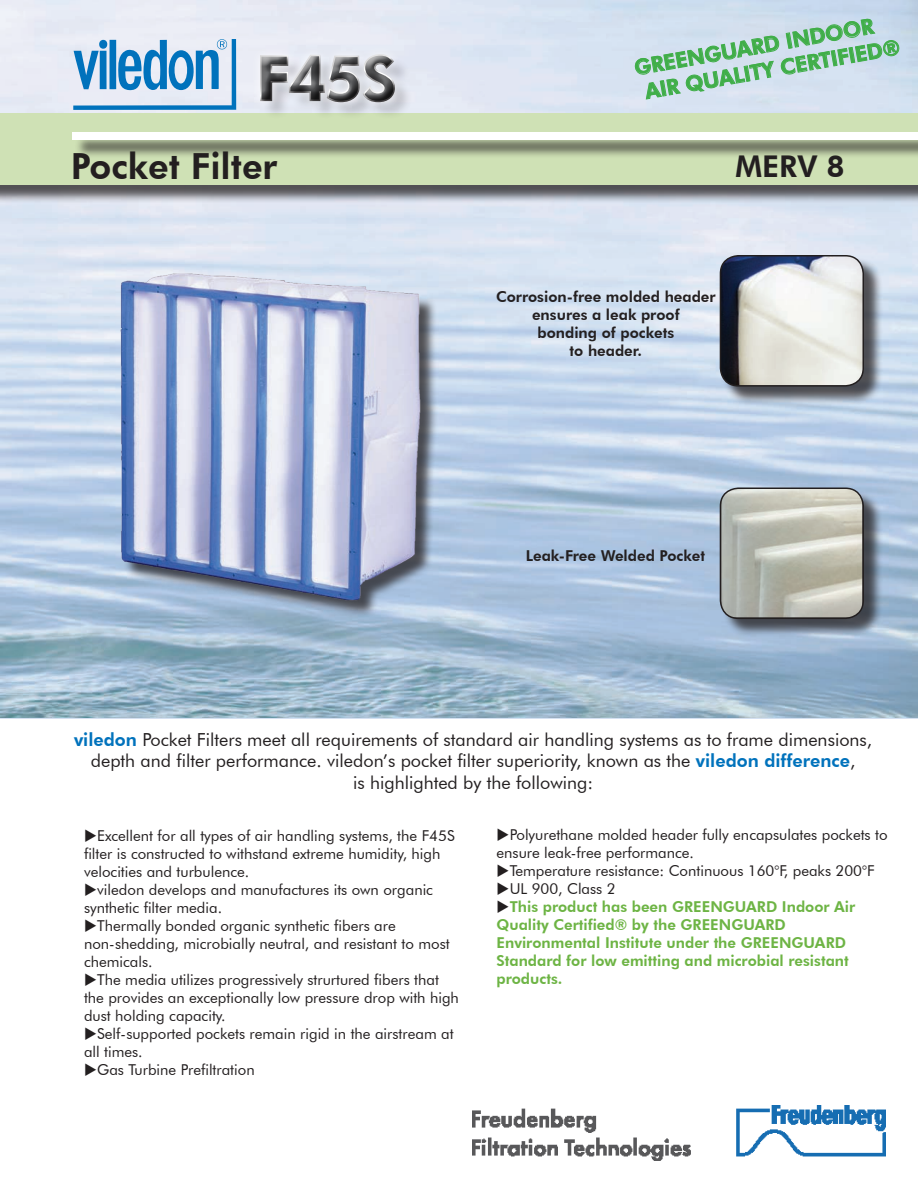
<style>
.page{position:relative;width:918px;height:1188px;background:#fff}
.page>*{position:absolute;margin:0;border:0;box-sizing:border-box;transform-origin:0 0}
.t1{font:800 60px "Futura BT";color:#57585a}
.t2{font:800 36px "Futura BT";color:#231f20}
.t3{font:800 30px "Futura BT";color:#231f20}
.t4{font:800 21px/25.2px "Futura BT";color:#40ae49}
.t5{font:18px/21.6px "Futura BT";color:#231f20;text-align:center}
.t6{font:15px/18px "Futura BT";color:#231f20}
.t7{font:800 15px/18px "Futura BT";color:#6db444}
.t8{font:800 15px/18px "Futura BT";color:#231f20;text-align:center}
.s1{font-weight:800;color:#0072bc}
.s2{color:#231f20}
</style>
<div class="page">
<img style="left:0;top:0;width:918px;height:718px">
<div style="left:722px;top:490px;width:167px;height:154px;background:#231f20;opacity:.75"></div>
<svg style="left:720px;top:488px;width:143px;height:130px;background:#bebfb4"></svg>
<div style="left:720px;top:488px;width:144px;height:131px;border:2px solid #231f20;border-radius:18px"></div>
<div style="left:722px;top:257px;width:167px;height:154px;background:#231f20;opacity:.75"></div>
<img style="left:720px;top:256px;width:143px;height:130px">
<div style="left:720px;top:255px;width:144px;height:132px;border:2px solid #231f20;border-radius:18px"></div>
<div style="left:122px;top:276px;width:525px;height:494px;background:#231f20;opacity:.75"></div>
<img style="left:41px;top:255px;width:503px;height:376px">
<div style="left:0;top:115px;width:918px;height:95px;background:#231f20;opacity:.75"></div>
<div style="left:0;top:113px;width:918px;height:72px;background:#cfe1b5"></div>
<img style="left:473px;top:1106px;width:413px;height:55px">
<div style="left:74px;top:135px;width:844px;height:30px;background:#231f20;opacity:.75"></div>
<div style="left:72px;top:132px;width:846px;height:8px;background:#fff"></div>
<svg style="left:634px;top:18px;width:266px;height:26px;background:#c3d9df"></svg>
<div style="left:262px;top:56px;width:656px;height:106px;background:#231f20;opacity:.19"></div>
<div style="left:250px;top:44px;width:668px;height:111px;background:#fff;opacity:.75"></div>
<div style="left:37px;top:35px;width:678px;height:87px;background:#231f20;opacity:.75"></div>
<h1 class="t1" style="left:257px;top:42px;width:141px">F45S</h1>
<h2 class="t2" style="left:71px;top:144px;width:208px">Pocket Filter</h2>
<h3 class="t4" style="left:639px;top:54px;width:260px;text-indent:-6px;rotate:-10deg">GREENGUARD INDOOR<br>AIR QUALITY CERTIFIED®</h3>
<h3 class="t3" style="left:735px;top:148px;width:111px">MERV 8</h3>
<p class="t8" style="left:496px;top:288px;width:221px">Corrosion-free molded header ensures a leak proof<br>bonding of pockets<br>to header.</p>
<p class="t8" style="left:526px;top:547px;width:181px">Leak-Free Welded Pocket</p>
<p class="t5" style="left:74px;top:728px;width:800px"><span class="s1">viledon</span> Pocket Filters meet all requirements of standard air handling systems as to frame dimensions, depth and filter performance. viledon’s pocket filter superiority, known as the <span class="s1">viledon difference</span>,<br>is highlighted by the following:</p>
<p class="t6" style="left:496px;top:825px;width:393px">◆Polyurethane molded header fully encapsulates pockets to ensure leak-free performance.</p>
<p class="t6" style="left:496px;top:861px;width:380px">◆Temperature resistance: Continuous 160°F, peaks 200°F</p>
<p class="t6" style="left:496px;top:879px;width:121px">◆UL 900, Class 2</p>
<p class="t7" style="left:496px;top:897px;width:360px"><span class="s2">◆</span>This product has been GREENGUARD Indoor Air Quality Certified® by the GREENGUARD Environmental Institute under the GREENGUARD Standard for low emitting and microbial resistant products.</p>
<p class="t6" style="left:84px;top:826px;width:372px">◆Excellent for all types of air handling systems, the F45S filter is constructed to withstand extreme humidity, high velocities and turbulence.</p>
<p class="t6" style="left:84px;top:880px;width:351px">◆viledon develops and manufactures its own organic synthetic filter media.</p>
<p class="t6" style="left:84px;top:916px;width:367px">◆Thermally bonded organic synthetic fibers are non-shedding, microbially neutral, and resistant to most chemicals.</p>
<p class="t6" style="left:84px;top:970px;width:377px">◆The media utilizes progressively strurtured fibers that the provides an exceptionally low pressure drop with high dust holding capacity.</p>
<p class="t6" style="left:84px;top:1024px;width:371px">◆Self-supported pockets remain rigid in the airstream at all times.</p>
<p class="t6" style="left:84px;top:1060px;width:172px">◆Gas Turbine Prefiltration</p>
</div>
